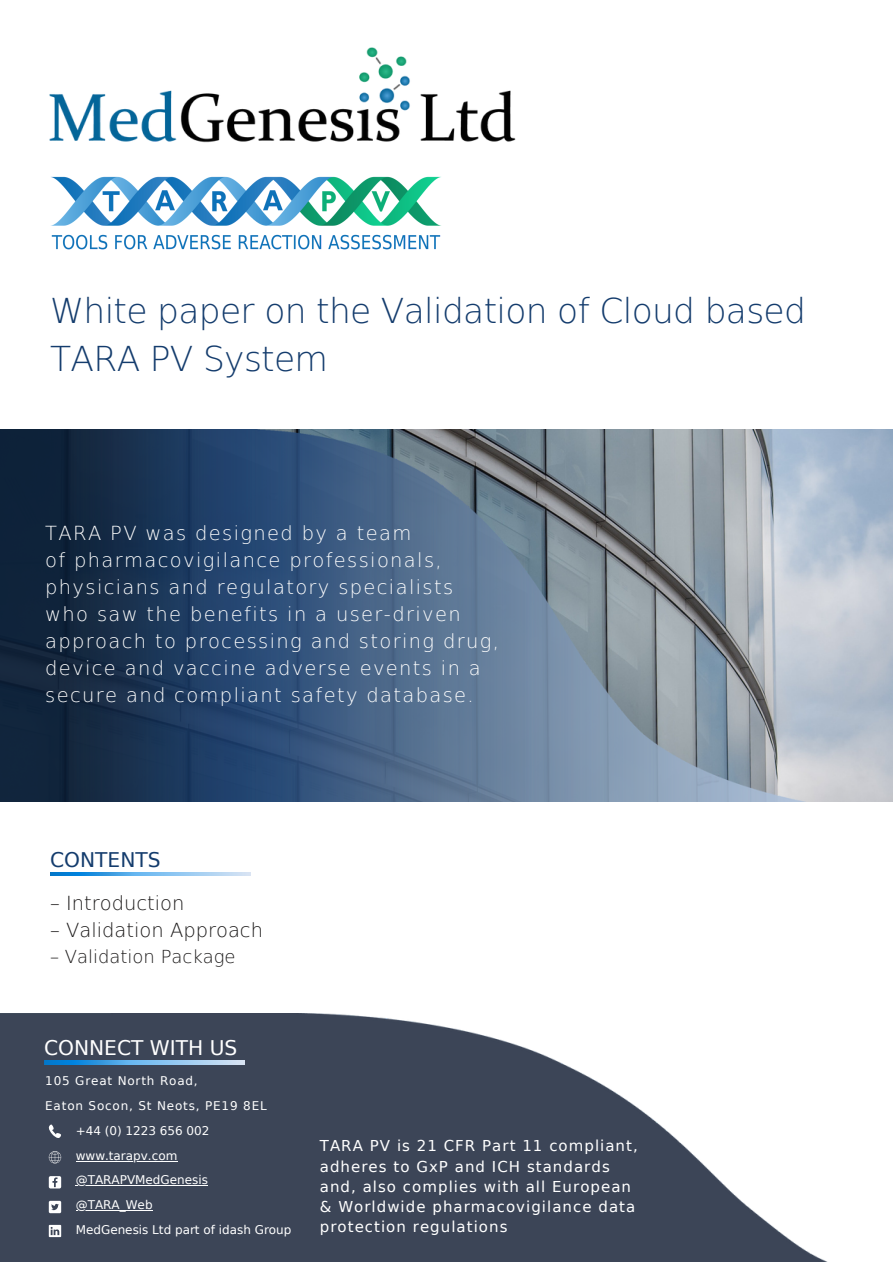
<style>
.page{position:relative;width:893px;height:1264px;background:#fff}
.page>*{position:absolute;margin:0;border:0;box-sizing:border-box;transform-origin:0 0}
.t1{font:200 34.5px/47.2px "DejaVu Sans";letter-spacing:-.02em;color:#143c6d}
.t2{font:20.25px "DejaVu Sans";color:#fff}
.t3{font:20.25px "DejaVu Sans";color:#143c6d}
.t4{font:200 19.5px/27px "DejaVu Sans";letter-spacing:.07em;color:#fff}
.t5{font:200 19.5px "DejaVu Sans";color:#1b1919}
.t6{font:200 18px "DejaVu Sans";color:#1b1919}
.t7{font:15px/20.2px "DejaVu Sans";letter-spacing:.07em;color:#fff}
.t8{font:12px "DejaVu Sans";color:#fff}
.t9{font:12px "DejaVu Sans";letter-spacing:.07em;color:#fff}
</style>
<div class="page">
<img style="left:0;top:1013px;width:826px;height:248px">
<img style="left:50px;top:872px;width:200px;height:3px">
<img style="left:0;top:429px;width:812px;height:372px">
<hr style="left:76px;top:1160px;width:101px;height:1px;background:#fff">
<hr style="left:76px;top:1185px;width:132px;height:1px;background:#fff">
<hr style="left:76px;top:1210px;width:77px;height:1px;background:#fff">
<svg style="left:49px;top:1224px;width:12px;height:12px"></svg>
<svg style="left:49px;top:1176px;width:12px;height:12px"></svg>
<svg style="left:49px;top:1200px;width:12px;height:13px"></svg>
<svg style="left:49px;top:1151px;width:12px;height:12px"></svg>
<svg style="left:49px;top:1124px;width:12px;height:13px"></svg>
<img style="left:44px;top:1060px;width:200px;height:3px">
<img style="left:49px;top:47px;width:467px;height:96px">
<img style="left:51px;top:176px;width:390px;height:74px">
<h1 class="t1" style="left:50px;top:288px;width:757px">White paper on the Validation of Cloud based<br>TARA PV System</h1>
<p class="t4" style="left:45px;top:519px;width:455px">TARA PV was designed by a team<br>of pharmacovigilance professionals, physicians and regulatory specialists who saw the benefits in a user-driven approach to processing and storing drug, device and vaccine adverse events in a secure and compliant safety database.</p>
<p class="t3" style="left:50px;top:847px;width:112px">CONTENTS</p>
<p class="t5" style="left:50px;top:892px;width:136px">– Introduction</p>
<p class="t5" style="left:50px;top:919px;width:214px">– Validation Approach</p>
<p class="t6" style="left:50px;top:946px;width:187px">– Validation Package</p>
<p class="t2" style="left:44px;top:1035px;width:195px">CONNECT WITH US</p>
<p class="t9" style="left:45px;top:1073px;width:154px">105 Great North Road,</p>
<p class="t9" style="left:45px;top:1098px;width:223px">Eaton Socon, St Neots, PE19 8EL</p>
<p class="t8" style="left:76px;top:1123px;width:135px">+44 (0) 1223 656 002</p>
<p class="t8" style="left:76px;top:1148px;width:103px">www.tarapv.com</p>
<p class="t8" style="left:76px;top:1173px;width:134px">@TARAPVMedGenesis</p>
<p class="t8" style="left:76px;top:1198px;width:78px">@TARA_Web</p>
<p class="t8" style="left:76px;top:1223px;width:217px">MedGenesis Ltd part of idash Group</p>
<p class="t7" style="left:320px;top:1136px;width:319px">TARA PV is 21 CFR Part 11 compliant, adheres to GxP and ICH standards and, also complies with all European &amp; Worldwide pharmacovigilance data protection regulations</p>
</div>
